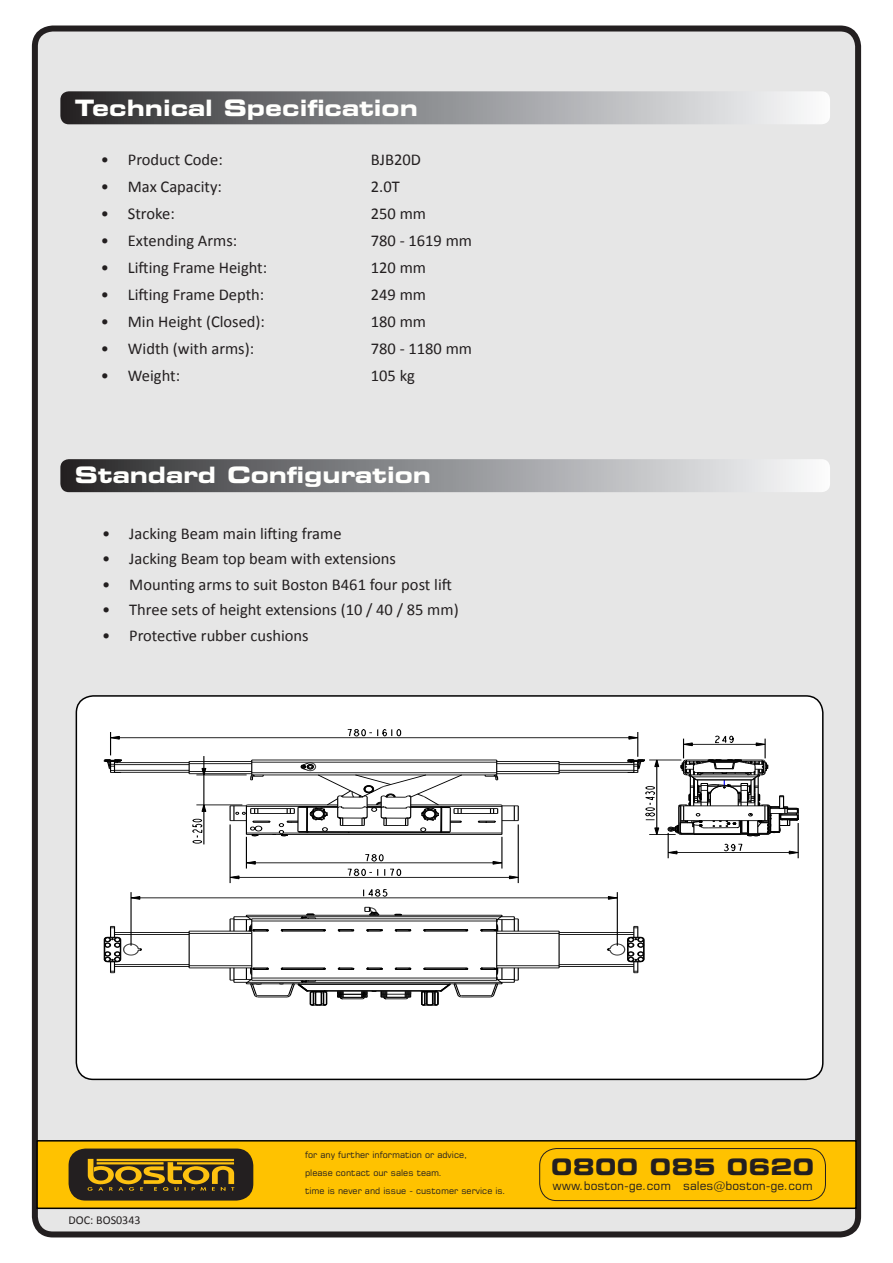
<style>
.page{position:relative;width:893px;height:1263px;background:#fff}
.page>*{position:absolute;margin:0;border:0;box-sizing:border-box;transform-origin:0 0}
.t1{font:700 expanded 22.5px "Square 721 BT";color:#fffffd}
.t2{font:700 expanded 22.5px "Square 721 BT";color:#231f20}
.t3{font:16.5px "Calibri";color:#231f20}
.t4{font:12px "Square 721 BT";color:#231f20}
.t5{font:12px "Calibri";color:#231f20}
.t6{font:9px "Square 721 BT";color:#231f20}
</style>
<div class="page">
<div style="left:35px;top:29px;width:823px;height:1205px;background:#e6e6e6;border-radius:18px"></div>
<div style="left:32px;top:26px;width:829px;height:1211px;border:6px solid #231f20;border-radius:18px"></div>
<div style="left:36px;top:1140px;width:821px;height:69px;background:#ffc200;border:2px solid #000"></div>
<div style="left:69px;top:1148px;width:184px;height:52px;background:#231f20;border-radius:17px"></div>
<img style="left:87px;top:1158px;width:148px;height:33px">
<div style="left:539px;top:1148px;width:287px;height:53px;border:1px solid #231f20;border-radius:17px"></div>
<svg style="left:60px;top:91px;width:770px;height:33px;background:#939496"></svg>
<svg style="left:60px;top:459px;width:770px;height:33px;background:#939396"></svg>
<div style="left:76px;top:696px;width:747px;height:383px;background:#fff;border-radius:17px"></div>
<div style="left:76px;top:695px;width:748px;height:385px;border:2px solid #000;border-radius:17px"></div>
<svg style="left:365px;top:854px;width:19px;height:8px"></svg>
<svg style="left:247px;top:861px;width:9px;height:3px"></svg>
<svg style="left:493px;top:861px;width:9px;height:3px"></svg>
<svg style="left:347px;top:868px;width:31px;height:8px"></svg>
<svg style="left:384px;top:868px;width:17px;height:8px"></svg>
<svg style="left:231px;top:876px;width:8px;height:3px"></svg>
<svg style="left:509px;top:876px;width:9px;height:3px"></svg>
<svg style="left:347px;top:729px;width:54px;height:8px"></svg>
<svg style="left:192px;top:819px;width:11px;height:24px"></svg>
<svg style="left:202px;top:806px;width:4px;height:6px"></svg>
<svg style="left:202px;top:768px;width:4px;height:7px"></svg>
<svg style="left:363px;top:889px;width:25px;height:8px"></svg>
<svg style="left:132px;top:896px;width:8px;height:3px"></svg>
<svg style="left:608px;top:896px;width:9px;height:3px"></svg>
<hr style="left:283px;top:833px;width:219px;height:1px;background:#000">
<hr style="left:411px;top:806px;width:91px;height:1px;background:#000">
<hr style="left:252px;top:772px;width:245px;height:1px;background:#000">
<hr style="left:189px;top:771px;width:63px;height:1px;background:#000">
<hr style="left:497px;top:771px;width:62px;height:1px;background:#000">
<hr style="left:559px;top:770px;width:75px;height:1px;background:#000">
<hr style="left:115px;top:770px;width:74px;height:1px;background:#000">
<hr style="left:559px;top:764px;width:75px;height:1px;background:#000">
<hr style="left:115px;top:764px;width:74px;height:1px;background:#000">
<hr style="left:189px;top:763px;width:63px;height:1px;background:#000">
<hr style="left:497px;top:763px;width:62px;height:1px;background:#000">
<hr style="left:252px;top:762px;width:245px;height:1px;background:#000">
<hr style="left:307px;top:990px;width:134px;height:1px;background:#000">
<hr style="left:299px;top:984px;width:150px;height:1px;background:#000">
<hr style="left:305px;top:982px;width:196px;height:1px;background:#000">
<hr style="left:252px;top:978px;width:245px;height:1px;background:#000">
<hr style="left:189px;top:965px;width:63px;height:1px;background:#000">
<hr style="left:497px;top:965px;width:62px;height:1px;background:#000">
<hr style="left:559px;top:964px;width:75px;height:1px;background:#000">
<hr style="left:115px;top:964px;width:74px;height:1px;background:#000">
<hr style="left:559px;top:934px;width:75px;height:1px;background:#000">
<hr style="left:115px;top:934px;width:74px;height:1px;background:#000">
<hr style="left:189px;top:933px;width:63px;height:1px;background:#000">
<hr style="left:497px;top:933px;width:62px;height:1px;background:#000">
<hr style="left:252px;top:921px;width:245px;height:1px;background:#000">
<hr style="left:247px;top:916px;width:56px;height:1px;background:#000">
<hr style="left:305px;top:916px;width:196px;height:1px;background:#000">
<hr style="left:204px;top:756px;width:1px;height:88px;background:#000">
<hr style="left:230px;top:824px;width:1px;height:59px;background:#000">
<hr style="left:246px;top:837px;width:1px;height:31px;background:#000">
<hr style="left:230px;top:877px;width:288px;height:1px;background:#000">
<hr style="left:246px;top:862px;width:256px;height:1px;background:#000">
<hr style="left:196px;top:805px;width:46px;height:1px;background:#000">
<hr style="left:196px;top:775px;width:51px;height:1px;background:#000">
<hr style="left:111px;top:737px;width:527px;height:1px;background:#000">
<hr style="left:502px;top:837px;width:1px;height:31px;background:#000">
<hr style="left:518px;top:824px;width:1px;height:59px;background:#000">
<hr style="left:131px;top:892px;width:1px;height:54px;background:#000">
<hr style="left:131px;top:897px;width:486px;height:1px;background:#000">
<hr style="left:617px;top:892px;width:1px;height:54px;background:#000">
<hr style="left:246px;top:834px;width:256px;height:1px;background:#000">
<hr style="left:454px;top:813px;width:44px;height:1px;background:#000">
<hr style="left:454px;top:808px;width:44px;height:1px;background:#000">
<hr style="left:411px;top:804px;width:90px;height:1px;background:#000">
<hr style="left:246px;top:983px;width:256px;height:1px;background:#000">
<hr style="left:246px;top:915px;width:256px;height:1px;background:#000">
<svg style="left:394px;top:914px;width:8px;height:2px"></svg>
<svg style="left:104px;top:732px;width:18px;height:41px"></svg>
<svg style="left:365px;top:906px;width:15px;height:10px"></svg>
<svg style="left:301px;top:914px;width:15px;height:4px"></svg>
<svg style="left:478px;top:804px;width:41px;height:30px"></svg>
<hr style="left:252px;top:774px;width:245px;height:1px;background:#000">
<hr style="left:497px;top:773px;width:62px;height:1px;background:#000">
<hr style="left:189px;top:773px;width:63px;height:1px;background:#000">
<hr style="left:559px;top:772px;width:75px;height:1px;background:#000">
<hr style="left:115px;top:772px;width:74px;height:1px;background:#000">
<hr style="left:559px;top:762px;width:75px;height:1px;background:#000">
<hr style="left:115px;top:762px;width:74px;height:1px;background:#000">
<hr style="left:189px;top:761px;width:63px;height:1px;background:#000">
<hr style="left:497px;top:761px;width:62px;height:1px;background:#000">
<hr style="left:252px;top:760px;width:245px;height:1px;background:#000">
<svg style="left:559px;top:761px;width:1px;height:13px"></svg>
<hr style="left:189px;top:931px;width:1px;height:37px;background:#000">
<hr style="left:251px;top:919px;width:1px;height:61px;background:#000">
<hr style="left:307px;top:991px;width:31px;height:1px;background:#000">
<svg style="left:337px;top:990px;width:74px;height:9px"></svg>
<hr style="left:411px;top:991px;width:30px;height:1px;background:#000">
<hr style="left:252px;top:980px;width:245px;height:1px;background:#000">
<hr style="left:497px;top:967px;width:62px;height:1px;background:#000">
<hr style="left:189px;top:967px;width:63px;height:1px;background:#000">
<hr style="left:559px;top:966px;width:75px;height:1px;background:#000">
<hr style="left:114px;top:966px;width:75px;height:1px;background:#000">
<hr style="left:559px;top:932px;width:75px;height:1px;background:#000">
<hr style="left:115px;top:932px;width:74px;height:1px;background:#000">
<hr style="left:189px;top:931px;width:63px;height:1px;background:#000">
<hr style="left:497px;top:931px;width:62px;height:1px;background:#000">
<hr style="left:282px;top:930px;width:42px;height:1px;background:#000">
<hr style="left:424px;top:930px;width:42px;height:1px;background:#000">
<hr style="left:425px;top:929px;width:41px;height:1px;background:#000">
<hr style="left:282px;top:929px;width:42px;height:1px;background:#000">
<hr style="left:252px;top:918px;width:245px;height:1px;background:#000">
<hr style="left:496px;top:919px;width:1px;height:61px;background:#000">
<hr style="left:559px;top:931px;width:1px;height:37px;background:#000">
<svg style="left:230px;top:760px;width:233px;height:77px"></svg>
<svg style="left:485px;top:760px;width:13px;height:20px"></svg>
<svg style="left:627px;top:732px;width:172px;height:126px"></svg>
<svg style="left:338px;top:968px;width:16px;height:2px"></svg>
<svg style="left:230px;top:968px;width:98px;height:38px"></svg>
<svg style="left:104px;top:926px;width:38px;height:47px"></svg>
<svg style="left:281px;top:929px;width:10px;height:3px"></svg>
<svg style="left:230px;top:915px;width:39px;height:17px"></svg>
<svg style="left:338px;top:929px;width:16px;height:3px"></svg>
<svg style="left:395px;top:968px;width:16px;height:2px"></svg>
<svg style="left:421px;top:968px;width:98px;height:38px"></svg>
<svg style="left:366px;top:968px;width:17px;height:2px"></svg>
<svg style="left:480px;top:915px;width:39px;height:17px"></svg>
<svg style="left:395px;top:929px;width:16px;height:3px"></svg>
<svg style="left:366px;top:929px;width:17px;height:3px"></svg>
<svg style="left:607px;top:926px;width:38px;height:47px"></svg>
<p class="t1" style="left:75px;top:94px;width:344px">Technical Specification</p>
<p class="t3" style="left:101px;top:149px;width:124px">• Product Code:</p>
<p class="t3" style="left:371px;top:149px;width:52px">BJB20D</p>
<p class="t3" style="left:101px;top:176px;width:123px">• Max Capacity:</p>
<p class="t3" style="left:371px;top:176px;width:30px">2.0T</p>
<p class="t3" style="left:101px;top:203px;width:75px">• Stroke:</p>
<p class="t3" style="left:371px;top:203px;width:57px">250 mm</p>
<p class="t3" style="left:101px;top:230px;width:138px">• Extending Arms:</p>
<p class="t3" style="left:371px;top:230px;width:103px">780 - 1619 mm</p>
<p class="t3" style="left:101px;top:257px;width:168px">• Lifting Frame Height:</p>
<p class="t3" style="left:371px;top:257px;width:57px">120 mm</p>
<p class="t3" style="left:101px;top:284px;width:165px">• Lifting Frame Depth:</p>
<p class="t3" style="left:371px;top:284px;width:57px">249 mm</p>
<p class="t3" style="left:101px;top:311px;width:166px">• Min Height (Closed):</p>
<p class="t3" style="left:371px;top:311px;width:57px">180 mm</p>
<p class="t3" style="left:101px;top:338px;width:155px">• Width (with arms):</p>
<p class="t3" style="left:371px;top:338px;width:103px">780 - 1180 mm</p>
<p class="t3" style="left:101px;top:365px;width:81px">• Weight:</p>
<p class="t3" style="left:371px;top:365px;width:46px">105 kg</p>
<p class="t1" style="left:75px;top:462px;width:357px">Standard Configuration</p>
<p class="t3" style="left:102px;top:523px;width:241px">• Jacking Beam main lifting frame</p>
<p class="t3" style="left:102px;top:548px;width:295px">• Jacking Beam top beam with extensions</p>
<p class="t3" style="left:102px;top:574px;width:351px">• Mounting arms to suit Boston B461 four post lift</p>
<p class="t3" style="left:102px;top:599px;width:358px">• Three sets of height extensions (10 / 40 / 85 mm)</p>
<p class="t3" style="left:102px;top:625px;width:208px">• Protective rubber cushions</p>
<p class="t5" style="left:69px;top:1213px;width:73px">DOC: BOS0343</p>
<p class="t6" style="left:305px;top:1149px;width:164px">for any further information or advice,</p>
<p class="t6" style="left:305px;top:1167px;width:139px">please contact our sales team.</p>
<p class="t6" style="left:305px;top:1185px;width:202px">time is never and issue - customer service is.</p>
<p class="t2" style="left:551px;top:1154px;width:265px">0800 085 0620</p>
<p class="t4" style="left:552px;top:1178px;width:262px">www.boston-ge.com sales@boston-ge.com</p>
</div>
